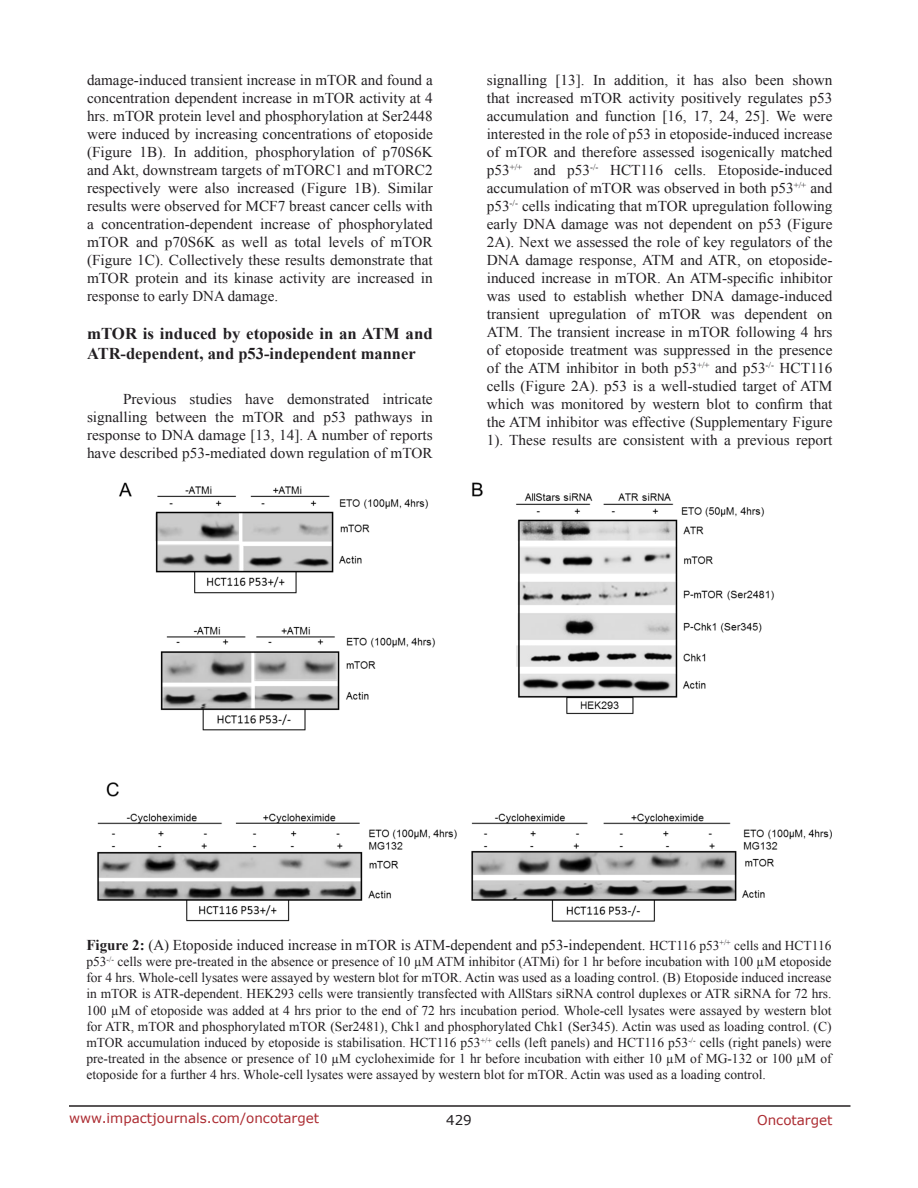
<style>
.page{position:relative;width:918px;height:1188px;background:#fff}
.page>*{position:absolute;margin:0;border:0;box-sizing:border-box;transform-origin:0 0}
.SubHeading{font:700 16.5px/19.8px "Times New Roman";color:#221f22}
.BodyText{font:15px/18px "Times New Roman";color:#221f22;text-align:justify}
.FigureText{font:15px "Times New Roman";color:#221f22}
.FigureText-2{font:13.5px/16.2px "Times New Roman";color:#221f22;text-align:justify}
.t1{font:13.5px "Verdana";color:#ac2b31}
.t2{font:13.5px "Verdana";color:#221f22}
.s1{font-weight:700}
.s2{font-size:13.5px}
</style>
<div class="page">
<hr style="left:69px;top:1105px;width:781px;height:2px;background:#231f20">
<img style="left:97px;top:482px;width:735px;height:440px">
<p class="BodyText" style="left:87px;top:71px;width:347px">damage-induced transient increase in mTOR and found a concentration dependent increase in mTOR activity at 4 hrs. mTOR protein level and phosphorylation at Ser2448 were induced by increasing concentrations of etoposide (Figure 1B). In addition, phosphorylation of p70S6K and Akt, downstream targets of mTORC1 and mTORC2 respectively were also increased (Figure 1B). Similar results were observed for MCF7 breast cancer cells with a concentration-dependent increase of phosphorylated mTOR and p70S6K as well as total levels of mTOR (Figure 1C). Collectively these results demonstrate that mTOR protein and its kinase activity are increased in response to early DNA damage.</p>
<p class="SubHeading" style="left:87px;top:323px;width:347px">mTOR is induced by etoposide in an ATM and<br>ATR-dependent, and p53-independent manner</p>
<p class="BodyText" style="left:87px;top:390px;width:347px;text-indent:36px">Previous studies have demonstrated intricate signalling between the mTOR and p53 pathways in response to DNA damage [13, 14]. A number of reports have described p53-mediated down regulation of mTOR</p>
<p class="BodyText" style="left:487px;top:71px;width:347px">signalling [13]. In addition, it has also been shown that increased mTOR activity positively regulates p53 accumulation and function [16, 17, 24, 25]. We were interested in the role of p53 in etoposide-induced increase of mTOR and therefore assessed isogenically matched p53<sup>+/+</sup> and p53<sup>-/-</sup> HCT116 cells. Etoposide-induced accumulation of mTOR was observed in both p53<sup>+/+</sup> and p53<sup>-/-</sup> cells indicating that mTOR upregulation following early DNA damage was not dependent on p53 (Figure 2A). Next we assessed the role of key regulators of the DNA damage response, ATM and ATR, on etoposide&shy;induced increase in mTOR. An ATM-specific inhibitor was used to establish whether DNA damage-induced transient upregulation of mTOR was dependent on ATM. The transient increase in mTOR following 4 hrs of etoposide treatment was suppressed in the presence of the ATM inhibitor in both p53<sup>+/+</sup> and p53<sup>-/-</sup> HCT116 cells (Figure 2A). p53 is a well-studied target of ATM which was monitored by western blot to confirm that the ATM inhibitor was effective (Supplementary Figure 1). These results are consistent with a previous report</p>
<p class="FigureText" style="left:86px;top:935px;width:747px"><span class="s1">Figure 2:</span> (A) Etoposide induced increase in mTOR is ATM-dependent and p53-independent. <span class="s2">HCT116 p53</span><sup>+/+</sup> <span class="s2">cells and HCT116</span></p>
<p class="FigureText-2" style="left:86px;top:953px;width:747px">p53<sup>-/-</sup> cells were pre-treated in the absence or presence of 10 µM ATM inhibitor (ATMi) for 1 hr before incubation with 100 µM etoposide for 4 hrs. Whole-cell lysates were assayed by western blot for mTOR. Actin was used as a loading control. (B) Etoposide induced increase in mTOR is ATR-dependent. HEK293 cells were transiently transfected with AllStars siRNA control duplexes or ATR siRNA for 72 hrs.<br>100 µM of etoposide was added at 4 hrs prior to the end of 72 hrs incubation period. Whole-cell lysates were assayed by western blot for ATR, mTOR and phosphorylated mTOR (Ser2481), Chk1 and phosphorylated Chk1 (Ser345). Actin was used as loading control. (C) mTOR accumulation induced by etoposide is stabilisation. HCT116 p53<sup>+/+</sup> cells (left panels) and HCT116 p53<sup>-/-</sup> cells (right panels) were pre-treated in the absence or presence of 10 µM cycloheximide for 1 hr before incubation with either 10 µM of MG-132 or 100 µM of etoposide for a further 4 hrs. Whole-cell lysates were assayed by western blot for mTOR. Actin was used as a loading control.</p>
<p class="t1" style="left:69px;top:1109px;width:252px">www.impactjournals.com/oncotarget</p>
<p class="t2" style="left:446px;top:1111px;width:27px">429</p>
<p class="t1" style="left:757px;top:1111px;width:77px">Oncotarget</p>
</div>
